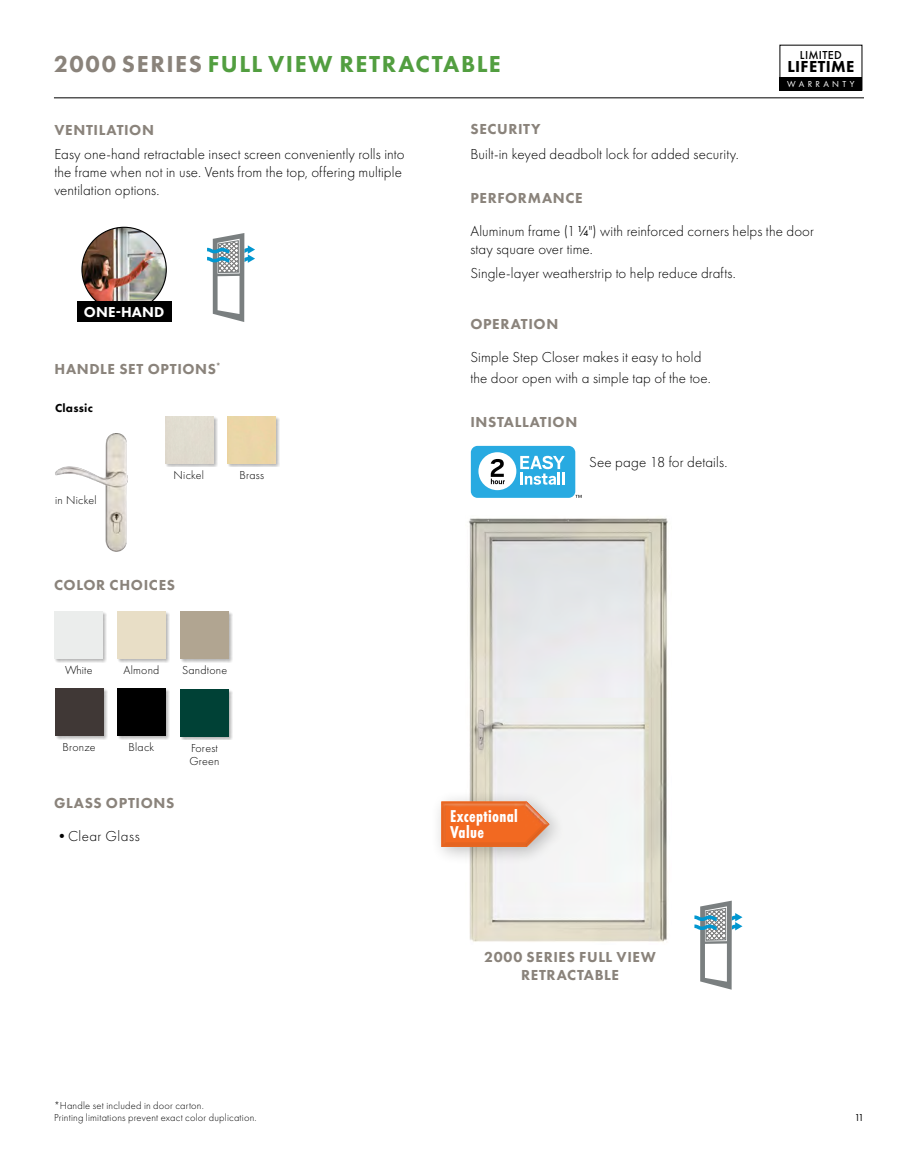
<style>
.page{position:relative;width:918px;height:1175px;background:#fff}
.page>*{position:absolute;margin:0;border:0;box-sizing:border-box;transform-origin:0 0}
.t1{font:800 24px "Futura PT";letter-spacing:.06em;color:#529e40}
.t2{font:700 17.85px/16.8px "Futura PT Cond";letter-spacing:.02em;color:#fff}
.t3{font:800 16.5px "Futura PT";letter-spacing:.025em;color:#000}
.t4{font:300 15px/18px "Futura PT";letter-spacing:.01em;color:#000}
.t5{font:800 15px "Futura PT";letter-spacing:.04em;color:#8a837b}
.t6{font:300 15px "Futura PT";letter-spacing:.03em;color:#000}
.t7{font:800 14.85px "Futura PT";letter-spacing:.01em;color:#fff}
.t8{font:300 12px/13.5px "Futura PT";letter-spacing:.02em;color:#000}
.t9{font:800 12px "Futura PT";letter-spacing:.02em;color:#000}
.t10{font:500 12px "Futura PT";letter-spacing:.025em;color:#000}
.t11{font:300 10.5px "Futura PT";letter-spacing:.02em;color:#000}
.t12{font:10.5px "Futura PT";color:#000}
.t13{font:9px "Futura PT";letter-spacing:.37em;color:#fff}
.s1{color:#8a837b}
.s2{font-weight:400}
</style>
<div class="page">
<img style="left:468px;top:518px;width:200px;height:424px">
<img style="left:82px;top:227px;width:84px;height:85px;border-radius:42px">
<div style="left:77px;top:302px;width:94px;height:20px;background:#000"></div>
<svg style="left:207px;top:233px;width:48px;height:89px"></svg>
<svg style="left:694px;top:900px;width:48px;height:89px"></svg>
<div style="left:54px;top:610px;width:53px;height:52px;background:#000;opacity:.3"></div>
<div style="left:55px;top:611px;width:48px;height:47px;background:#ebedec"></div>
<div style="left:117px;top:610px;width:53px;height:52px;background:#000;opacity:.3"></div>
<div style="left:117px;top:611px;width:49px;height:47px;background:#e8dec6"></div>
<div style="left:180px;top:610px;width:53px;height:52px;background:#000;opacity:.3"></div>
<div style="left:181px;top:611px;width:48px;height:47px;background:#b1a591"></div>
<div style="left:55px;top:687px;width:53px;height:52px;background:#000;opacity:.3"></div>
<div style="left:55px;top:688px;width:48px;height:47px;background:#403836"></div>
<div style="left:117px;top:687px;width:53px;height:52px;background:#000;opacity:.3"></div>
<div style="left:118px;top:688px;width:48px;height:47px;background:#000"></div>
<div style="left:180px;top:688px;width:53px;height:52px;background:#000;opacity:.3"></div>
<div style="left:180px;top:689px;width:49px;height:47px;background:#004136"></div>
<div style="left:471px;top:446px;width:104px;height:52px;background:#28aae1;border-radius:7px"></div>
<svg style="left:520px;top:456px;width:45px;height:28px"></svg>
<div style="left:478px;top:452px;width:38px;height:38px;background:#fff;border-radius:50%"></div>
<svg style="left:491px;top:459px;width:14px;height:25px"></svg>
<svg style="left:575px;top:495px;width:7px;height:3px"></svg>
<div style="left:430px;top:790px;width:137px;height:76px;background:#000;opacity:.25"></div>
<img style="left:438px;top:823px;width:108px;height:43px">
<svg style="left:441px;top:801px;width:108px;height:46px;background:#ed7637"></svg>
<img style="left:55px;top:433px;width:73px;height:119px">
<div style="left:227px;top:415px;width:53px;height:52px;background:#000;opacity:.3"></div>
<div style="left:228px;top:416px;width:48px;height:47px;background:#ebd6a6"></div>
<div style="left:165px;top:415px;width:53px;height:52px;background:#000;opacity:.3"></div>
<div style="left:165px;top:416px;width:48px;height:47px;background:#e0dbcf"></div>
<div style="left:780px;top:77px;width:82px;height:13px;background:#000"></div>
<hr style="left:54px;top:97px;width:810px;height:1px;background:#000">
<p class="t1" style="left:54px;top:49px;width:449px"><span class="s1">2000 SERIES</span> FULL VIEW RETRACTABLE</p>
<p class="t5" style="left:54px;top:120px;width:101px">VENTILATION</p>
<p class="t4" style="left:54px;top:145px;width:352px">Easy one-hand retractable insect screen conveniently rolls into the frame when not in use. Vents from the top, offering multiple ventilation options.</p>
<p class="t5" style="left:470px;top:120px;width:72px">SECURITY</p>
<p class="t4" style="left:470px;top:145px;width:270px">Built-in keyed deadbolt lock for added security.</p>
<p class="t5" style="left:470px;top:188px;width:114px">PERFORMANCE</p>
<p class="t10" style="left:800px;top:48px;width:43px">LIMITED</p>
<p class="t3" style="left:787px;top:56px;width:69px">LIFETIME</p>
<p class="t13" style="left:787px;top:79px;width:69px">WARRANTY</p>
<p class="t7" style="left:84px;top:302px;width:82px">ONE-HAND</p>
<p class="t5" style="left:55px;top:360px;width:168px">HANDLE SET OPTIONS<sup>*</sup></p>
<p class="t9" style="left:55px;top:400px;width:39px">Classic</p>
<p class="t8" style="left:55px;top:493px;width:43px">in Nickel</p>
<p class="t8" style="left:174px;top:468px;width:32px">Nickel</p>
<p class="t8" style="left:240px;top:468px;width:26px">Brass</p>
<p class="t5" style="left:54px;top:576px;width:123px">COLOR CHOICES</p>
<p class="t8" style="left:65px;top:663px;width:29px">White</p>
<p class="t8" style="left:123px;top:663px;width:37px">Almond</p>
<p class="t8" style="left:182px;top:663px;width:47px">Sandtone</p>
<p class="t8" style="left:63px;top:740px;width:35px">Bronze</p>
<p class="t8" style="left:129px;top:740px;width:27px">Black</p>
<p class="t8" style="left:189px;top:741px;width:32px">Forest<br>Green</p>
<p class="t5" style="left:54px;top:793px;width:122px">GLASS OPTIONS</p>
<p class="t6" style="left:54px;top:827px;width:87px">•Clear Glass</p>
<p class="t11" style="left:54px;top:1099px;width:151px">*Handle set included in door carton.</p>
<p class="t11" style="left:54px;top:1111px;width:204px">Printing limitations prevent exact color duplication.</p>
<p class="t4" style="left:470px;top:222px;width:345px">Aluminum frame (1<span class="s2">¼</span>") with reinforced corners helps the door stay square over time.</p>
<p class="t4" style="left:470px;top:264px;width:267px">Single-layer weatherstrip to help reduce drafts.</p>
<p class="t5" style="left:470px;top:314px;width:89px">OPERATION</p>
<p class="t4" style="left:470px;top:346px;width:242px;line-height:21px">Simple Step Closer makes it easy to hold the door open with a simple tap of the toe.</p>
<p class="t5" style="left:470px;top:412px;width:108px">INSTALLATION</p>
<p class="t4" style="left:589px;top:452px;width:140px">See page 18 for details.</p>
<p class="t2" style="left:450px;top:807px;width:69px">Exceptional<br>Value</p>
<p class="t5" style="left:484px;top:947px;width:173px">2000 SERIES FULL VIEW</p>
<p class="t5" style="left:521px;top:966px;width:99px">RETRACTABLE</p>
<p class="t12" style="left:854px;top:1111px;width:11px">11</p>
</div>
